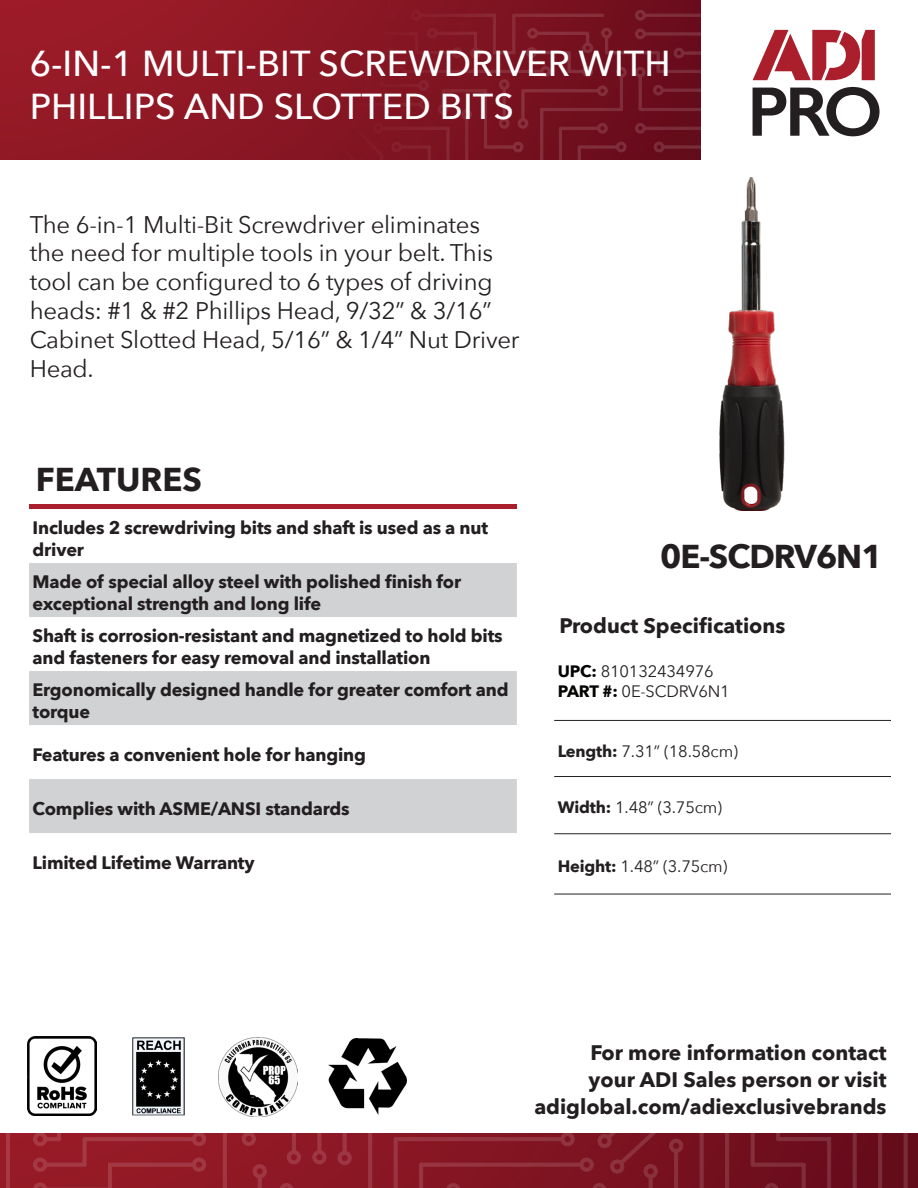
<style>
.page{position:relative;width:918px;height:1188px;background:#fff}
.page>*{position:absolute;margin:0;border:0;box-sizing:border-box;transform-origin:0 0}
.Vantage_text{font:500 36px/43.2px "Avenir Next";color:#fff}
.t1{font:700 33px "Avenir Next";letter-spacing:-.03em;color:#231f20}
.t2{font:700 33px "Avenir Next";color:#231f20}
.t3{font:24px/28.8px "Avenir Next";letter-spacing:-.01em;color:#231f20}
.t4{font:700 21px "Avenir Next";color:#231f20}
.t5{font:700 18px/21.6px "Avenir Next";letter-spacing:-.01em;color:#231f20}
.t6{font:16.5px "Avenir Next";letter-spacing:-.01em;color:#231f20}
.s1{font-weight:700;color:#040503}
.s2{font-weight:700}
</style>
<div class="page">
<svg style="left:0;top:1134px;width:913px;height:54px;background:#851926"></svg>
<div style="left:0;top:0;width:701px;height:159px;background:#961a27"></div>
<svg style="left:124px;top:0;width:577px;height:160px"></svg>
<svg style="left:753px;top:30px;width:122px;height:50px"></svg>
<svg style="left:753px;top:87px;width:127px;height:49px"></svg>
<img style="left:27px;top:1036px;width:70px;height:80px">
<img style="left:132px;top:1038px;width:53px;height:78px">
<img style="left:219px;top:1038px;width:78px;height:78px">
<img style="left:328px;top:1038px;width:79px;height:76px">
<img style="left:719px;top:178px;width:66px;height:332px">
<hr style="left:554px;top:720px;width:337px;height:1px;background:#231f20">
<hr style="left:554px;top:776px;width:337px;height:1px;background:#231f20">
<hr style="left:554px;top:834px;width:337px;height:1px;background:#231f20">
<hr style="left:554px;top:894px;width:337px;height:1px;background:#231f20">
<hr style="left:29px;top:505px;width:488px;height:4px;background:#ab1e2c">
<svg style="left:29px;top:563px;width:488px;height:270px;fill:#d1d2d4"></svg>
<p class="Vantage_text" style="left:30px;top:41px;width:642px">6-IN-1 MULTI-BIT SCREWDRIVER WITH<br>PHILLIPS AND SLOTTED BITS</p>
<p class="t3" style="left:30px;top:209px;width:491px">The 6-in-1 Multi-Bit Screwdriver eliminates the need for multiple tools in your belt. This tool can be configured to 6 types of driving heads: #1 &amp; #2 Phillips Head, 9/32” &amp; 3/16” Cabinet Slotted Head, 5/16” &amp; 1/4” Nut Driver Head.</p>
<p class="t2" style="left:36px;top:451px;width:168px">FEATURES</p>
<p class="t5" style="left:33px;top:517px;width:457px">Includes 2 screwdriving bits and shaft is used as a nut driver</p>
<p class="t5" style="left:33px;top:571px;width:430px">Made of special alloy steel with polished finish for exceptional strength and long life</p>
<p class="t5" style="left:33px;top:625px;width:472px">Shaft is corrosion-resistant and magnetized to hold bits and fasteners for easy removal and installation</p>
<p class="t5" style="left:33px;top:679px;width:478px">Ergonomically designed handle for greater comfort and torque</p>
<p class="t5" style="left:33px;top:744px;width:335px">Features a convenient hole for hanging</p>
<p class="t5" style="left:33px;top:798px;width:318px">Complies with ASME/ANSI standards</p>
<p class="t5" style="left:33px;top:852px;width:224px">Limited Lifetime Warranty</p>
<p class="t1" style="left:660px;top:528px;width:224px">0E-SCDRV6N1</p>
<p class="t4" style="left:560px;top:608px;width:227px">Product Specifications</p>
<p class="t6" style="left:558px;top:657px;width:158px"><span class="s1">UPC:</span> 810132434976</p>
<p class="t6" style="left:558px;top:677px;width:174px"><span class="s1">PART #:</span> 0E-SCDRV6N1</p>
<p class="t6" style="left:558px;top:737px;width:182px"><span class="s2">Length:</span> 7.31” (18.58cm)</p>
<p class="t6" style="left:558px;top:794px;width:166px"><span class="s2">Width:</span> 1.48” (3.75cm)</p>
<p class="t6" style="left:558px;top:852px;width:171px"><span class="s2">Height:</span> 1.48” (3.75cm)</p>
<p class="t4" style="left:590px;top:1034px;width:298px">For more information contact</p>
<p class="t4" style="left:589px;top:1061px;width:299px">your ADI Sales person or visit</p>
<p class="t4" style="left:534px;top:1088px;width:354px">adiglobal.com/adiexclusivebrands</p>
</div>
